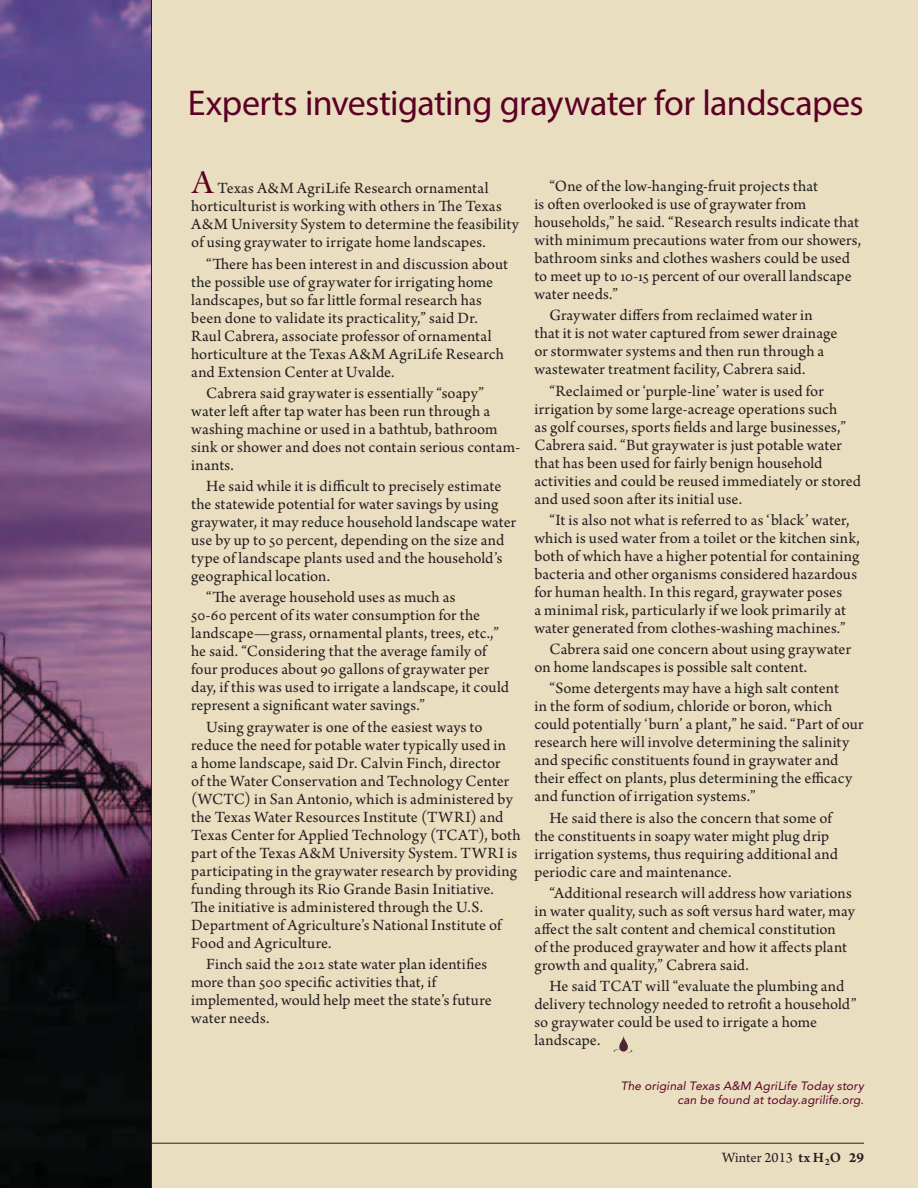
<style>
.page{position:relative;width:918px;height:1188px;background:#e9dec0}
.page>*{position:absolute;margin:0;border:0;box-sizing:border-box;transform-origin:0 0}
.t1{font:36px "Myriad Pro";letter-spacing:-.02em;color:#5d0025}
.t2{font:16.5px/18px "Arno Pro";letter-spacing:.005em;color:#231f20}
.t3{font:15px "Arno Pro";letter-spacing:-.005em;color:#231f20}
.t4{font:italic 12px/14.4px "Avenir";letter-spacing:.01em;color:#5d0025;text-align:right}
.s1{font-family:"Cochin";font-size:33px;color:#5d0025}
.s2{font-weight:600}
.s3{font-weight:700}
</style>
<div class="page">
<hr style="left:54px;top:1143px;width:810px;height:1px;background:#231f20">
<svg style="left:614px;top:1036px;width:18px;height:17px"></svg>
<svg style="left:0;top:0;width:152px;height:1188px"></svg>
<h1 class="t1" style="left:188px;top:80px;width:678px">Experts investigating graywater for landscapes</h1>
<p class="t2" style="left:191px;top:180px;width:329px"><span class="s1">A</span> Texas A&amp;M AgriLife Research ornamental horticulturist is working with others in The Texas A&amp;M University System to determine the feasibility of using graywater to irrigate home landscapes.</p>
<p class="t2" style="left:191px;top:256px;width:318px;text-indent:15px">“There has been interest in and discussion about the possible use of graywater for irrigating home landscapes, but so far little formal research has been done to validate its practicality,” said Dr.<br>Raul Cabrera, associate professor of ornamental horticulture at the Texas A&amp;M AgriLife Research and Extension Center at Uvalde.</p>
<p class="t2" style="left:191px;top:385px;width:330px;text-indent:15px">Cabrera said graywater is essentially “soapy” water left after tap water has been run through a washing machine or used in a bathtub, bathroom sink or shower and does not contain serious contam&shy;inants.</p>
<p class="t2" style="left:191px;top:478px;width:326px;text-indent:15px">He said while it is difficult to precisely estimate the statewide potential for water savings by using graywater, it may reduce household landscape water use by up to 50 percent, depending on the size and type of landscape plants used and the household’s geographical location.</p>
<p class="t2" style="left:191px;top:589px;width:319px;text-indent:15px">“The average household uses as much as<br>50-60 percent of its water consumption for the landscape—grass, ornamental plants, trees, etc.,” he said. “Considering that the average family of four produces about 90 gallons of graywater per day, if this was used to irrigate a landscape, it could represent a significant water savings.”</p>
<p class="t2" style="left:191px;top:719px;width:331px;text-indent:15px">Using graywater is one of the easiest ways to reduce the need for potable water typically used in<br>a home landscape, said Dr. Calvin Finch, director<br>of the Water Conservation and Technology Center (WCTC) in San Antonio, which is administered by the Texas Water Resources Institute (TWRI) and Texas Center for Applied Technology (TCAT), both part of the Texas A&amp;M University System. TWRI is participating in the graywater research by providing funding through its Rio Grande Basin Initiative.<br>The initiative is administered through the U.S.<br>Department of Agriculture’s National Institute of Food and Agriculture.</p>
<p class="t2" style="left:191px;top:956px;width:302px;text-indent:15px">Finch said the 2012 state water plan identifies more than 500 specific activities that, if implemented, would help meet the state’s future water needs.</p>
<p class="t2" style="left:534px;top:178px;width:328px;text-indent:15px">“One of the low-hanging-fruit projects that<br>is often overlooked is use of graywater from households,” he said. “Research results indicate that with minimum precautions water from our showers, bathroom sinks and clothes washers could be used to meet up to 10-15 percent of our overall landscape water needs.”</p>
<p class="t2" style="left:534px;top:307px;width:304px;text-indent:15px">Graywater differs from reclaimed water in that it is not water captured from sewer drainage or stormwater systems and then run through a wastewater treatment facility, Cabrera said.</p>
<p class="t2" style="left:534px;top:383px;width:328px;text-indent:15px">“Reclaimed or ‘purple-line’ water is used for irrigation by some large-acreage operations such<br>as golf courses, sports fields and large businesses,” Cabrera said. “But graywater is just potable water that has been used for fairly benign household activities and could be reused immediately or stored and used soon after its initial use.</p>
<p class="t2" style="left:534px;top:512px;width:327px;text-indent:15px">“It is also not what is referred to as ‘black’ water, which is used water from a toilet or the kitchen sink, both of which have a higher potential for containing bacteria and other organisms considered hazardous for human health. In this regard, graywater poses<br>a minimal risk, particularly if we look primarily at water generated from clothes-washing machines.”</p>
<p class="t2" style="left:534px;top:641px;width:318px;text-indent:15px">Cabrera said one concern about using graywater on home landscapes is possible salt content.</p>
<p class="t2" style="left:534px;top:680px;width:331px;text-indent:15px">“Some detergents may have a high salt content<br>in the form of sodium, chloride or boron, which could potentially ‘burn’ a plant,” he said. “Part of our research here will involve determining the salinity and specific constituents found in graywater and their effect on plants, plus determining the efficacy and function of irrigation systems.”</p>
<p class="t2" style="left:534px;top:810px;width:305px;text-indent:15px">He said there is also the concern that some of the constituents in soapy water might plug drip irrigation systems, thus requiring additional and periodic care and maintenance.</p>
<p class="t2" style="left:534px;top:885px;width:322px;text-indent:15px">“Additional research will address how variations in water quality, such as soft versus hard water, may affect the salt content and chemical constitution<br>of the produced graywater and how it affects plant growth and quality,” Cabrera said.</p>
<p class="t2" style="left:534px;top:978px;width:324px;text-indent:15px">He said TCAT will “evaluate the plumbing and delivery technology needed to retrofit a household” so graywater could be used to irrigate a home landscape.</p>
<p class="t4" style="left:621px;top:1078px;width:245px">The original Texas A&amp;M AgriLife Today story can be found at today.agrilife.org.</p>
<p class="t3" style="left:722px;top:1149px;width:143px">Winter 2013 <span class="s2">tx H</span><sub>2</sub><span class="s2">O</span> <span class="s3">29</span></p>
</div>
